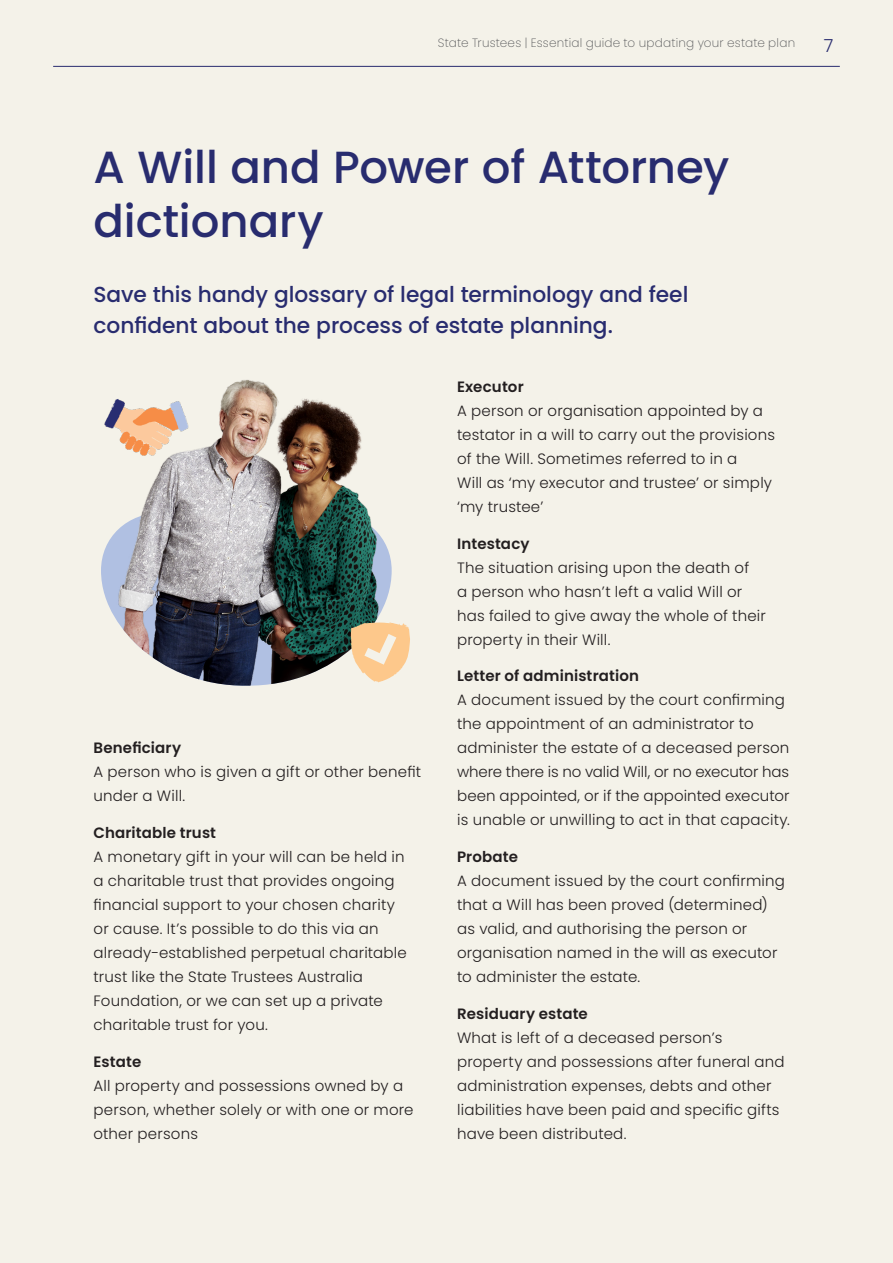
<style>
.page{position:relative;width:893px;height:1263px;background:#f4f2e9}
.page>*{position:absolute;margin:0;border:0;box-sizing:border-box;transform-origin:0 0}
.Header_R{font:500 45px/54px "Poppins";letter-spacing:-.005em;color:#282c6f}
.Copy_Intro{font:500 21.75px/31.5px "Poppins";letter-spacing:-.005em;color:#282c6f}
.t1{font:300 18px "Poppins";color:#282c6f}
.Body_Copy{font:300 15px/24px "Poppins";letter-spacing:.015em;color:#231f20}
.t2{font:200 12px "Poppins";letter-spacing:.02em;color:#57585a}
.s1{font-weight:600}
</style>
<div class="page">
<hr style="left:53px;top:66px;width:787px;height:1px;background:#282c6f">
<img style="left:101px;top:379px;width:291px;height:307px">
<img style="left:101px;top:380px;width:91px;height:92px">
<svg style="left:350px;top:622px;width:60px;height:60px"></svg>
<p class="t2" style="left:438px;top:35px;width:359px">State Trustees | Essential guide to updating your estate plan</p>
<p class="t1" style="left:824px;top:35px;width:11px">7</p>
<p class="Header_R" style="left:94px;top:141px;width:637px">A Will and Power of Attorney dictionary</p>
<p class="Copy_Intro" style="left:94px;top:278px;width:596px">Save this handy glossary of legal terminology and feel confident about the process of estate planning.</p>
<p class="Body_Copy" style="left:94px;top:736px;width:329px"><span class="s1">Beneficiary<br></span>A person who is given a gift or other benefit under a Will.</p>
<p class="Body_Copy" style="left:94px;top:821px;width:315px"><span class="s1">Charitable trust<br></span>A monetary gift in your will can be held in a charitable trust that provides ongoing financial support to your chosen charity or cause. It’s possible to do this via an already-established perpetual charitable trust like the State Trustees Australia Foundation, or we can set up a private charitable trust for you.</p>
<p class="Body_Copy" style="left:94px;top:1050px;width:322px"><span class="s1">Estate<br></span>All property and possessions owned by a person, whether solely or with one or more other persons</p>
<p class="Body_Copy" style="left:457px;top:375px;width:319px"><span class="s1">Executor<br></span>A person or organisation appointed by a testator in a will to carry out the provisions of the Will. Sometimes referred to in a<br>Will as ‘my executor and trustee’ or simply ‘my trustee’</p>
<p class="Body_Copy" style="left:457px;top:531px;width:310px"><span class="s1">Intestacy<br></span>The situation arising upon the death of<br>a person who hasn’t left a valid Will or has failed to give away the whole of their property in their Will.</p>
<p class="Body_Copy" style="left:457px;top:664px;width:334px"><span class="s1">Letter of administration<br></span>A document issued by the court confirming the appointment of an administrator to administer the estate of a deceased person where there is no valid Will, or no executor has been appointed, or if the appointed executor is unable or unwilling to act in that capacity.</p>
<p class="Body_Copy" style="left:457px;top:845px;width:329px"><span class="s1">Probate<br></span>A document issued by the court confirming that a Will has been proved (determined) as valid, and authorising the person or organisation named in the will as executor to administer the estate.</p>
<p class="Body_Copy" style="left:457px;top:1002px;width:329px"><span class="s1">Residuary estate<br></span>What is left of a deceased person’s property and possessions after funeral and administration expenses, debts and other liabilities have been paid and specific gifts have been distributed.</p>
</div>
